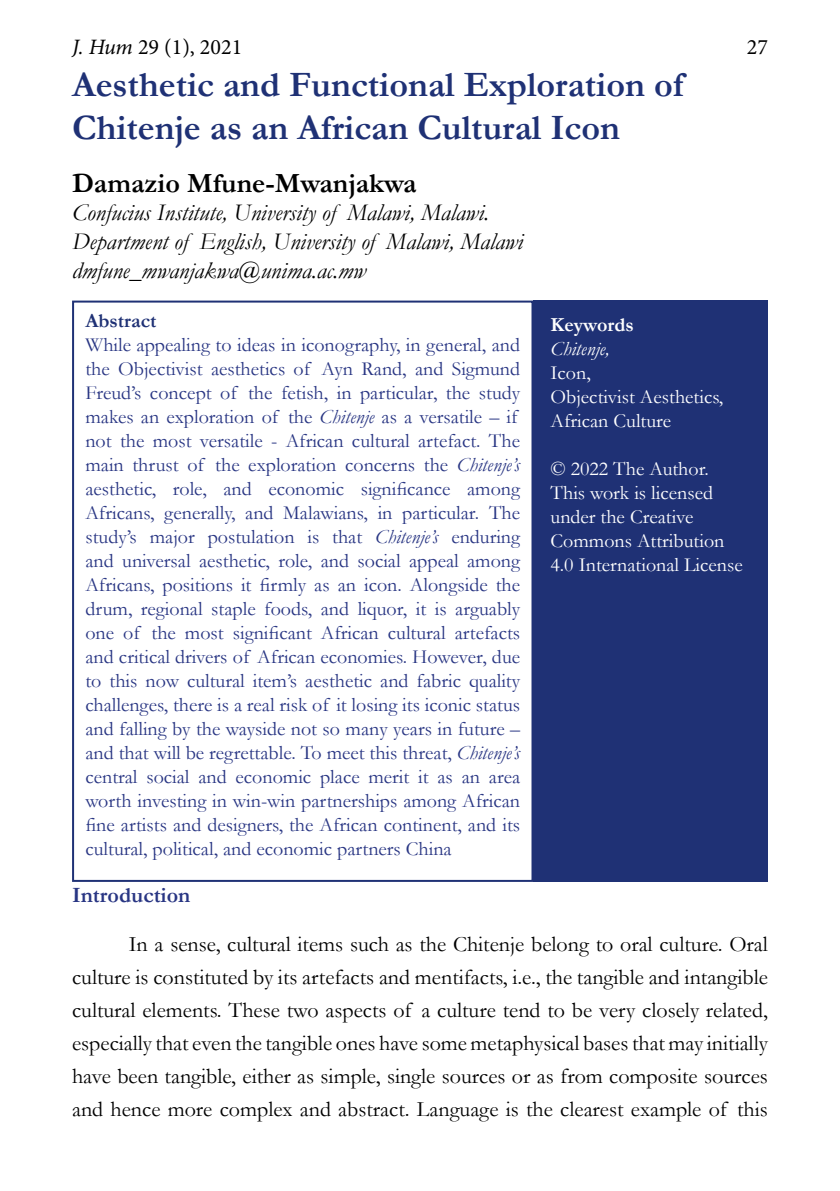
<style>
.page{position:relative;width:840px;height:1191px;background:#fff}
.page>*{position:absolute;margin:0;border:0;box-sizing:border-box;transform-origin:0 0}
.t1{font:700 36px/43.2px "Garamond";color:#1f3175}
.t2{font:700 28px "Garamond";color:#000}
.t3{font:italic 24px/28.8px "Garamond";color:#000}
.t4{font:22px/33px "Garamond";color:#000;text-align:justify}
.t5{font:22px "Minion Pro";color:#000}
.t6{font:700 22px "Garamond";color:#283583}
.t7{font:20px/24px "Garamond";color:#283583}
.t8{font:20px/24px "Garamond";color:#fff}
.t9{font:italic 20px "Garamond";color:#fff}
.t10{font:700 20px "Garamond";color:#1f3175}
.t11{font:700 20px "Garamond";color:#fff}
.s1{font-style:italic}
</style>
<div class="page">
<div style="left:72px;top:300px;width:461px;height:582px;border:2px solid #1f3175"></div>
<div style="left:533px;top:300px;width:234px;height:582px;background:#1f3175"></div>
<p class="t5" style="left:72px;top:33px;width:171px"><span class="s1">J. Hum</span> 29 (1), 2021</p>
<p class="t5" style="left:746px;top:33px;width:23px">27</p>
<h1 class="t1" style="left:72px;top:63px;width:612px">Aesthetic and Functional Exploration of<br>Chitenje as an African Cultural Icon</h1>
<h2 class="t2" style="left:72px;top:164px;width:346px">Damazio Mfune-Mwanjakwa</h2>
<p class="t3" style="left:72px;top:198px;width:452px">Confucius Institute, University of Malawi, Malawi.<br>Department of English, University of Malawi, Malawi dmfune_mwanjakwa@unima.ac.mw</p>
<p class="t10" style="left:85px;top:307px;width:72px">Abstract</p>
<p class="t7" style="left:85px;top:332px;width:436px">While appealing to ideas in iconography, in general, and the Objectivist aesthetics of Ayn Rand, and Sigmund Freud’s concept of the fetish, in particular, the study makes an exploration of the <span class="s1">Chitenje</span> as a versatile – if not the most versatile - African cultural artefact. The main thrust of the exploration concerns the <span class="s1">Chitenje’s </span>aesthetic, role, and economic significance among Africans, generally, and Malawians, in particular. The study’s major postulation is that <span class="s1">Chitenje’s</span> enduring and universal aesthetic, role, and social appeal among Africans, positions it firmly as an icon. Alongside the drum, regional staple foods, and liquor, it is arguably one of the most significant African cultural artefacts and critical drivers of African economies. However, due to this now cultural item’s aesthetic and fabric quality challenges, there is a real risk of it losing its iconic status and falling by the wayside not so many years in future – and that will be regrettable. To meet this threat, <span class="s1">Chitenje’s </span>central social and economic place merit it as an area worth investing in win-win partnerships among African fine artists and designers, the African continent, and its cultural, political, and economic partners China</p>
<p class="t11" style="left:550px;top:311px;width:85px">Keywords</p>
<p class="t9" style="left:550px;top:335px;width:60px">Chitenje,</p>
<p class="t8" style="left:550px;top:360px;width:174px">Icon,<br>Objectivist Aesthetics,<br>African Culture</p>
<p class="t8" style="left:550px;top:456px;width:194px">© 2022 The Author.<br>This work is licensed under the Creative<br>Commons Attribution<br>4.0 International License</p>
<p class="t6" style="left:72px;top:880px;width:120px">Introduction</p>
<p class="t4" style="left:72px;top:927px;width:697px;text-indent:57px">In a sense, cultural items such as the Chitenje belong to oral culture. Oral culture is constituted by its artefacts and mentifacts, i.e., the tangible and intangible cultural elements. These two aspects of a culture tend to be very closely related, especially that even the tangible ones have some metaphysical bases that may initially have been tangible, either as simple, single sources or as from composite sources and hence more complex and abstract. Language is the clearest example of this</p>
</div>
